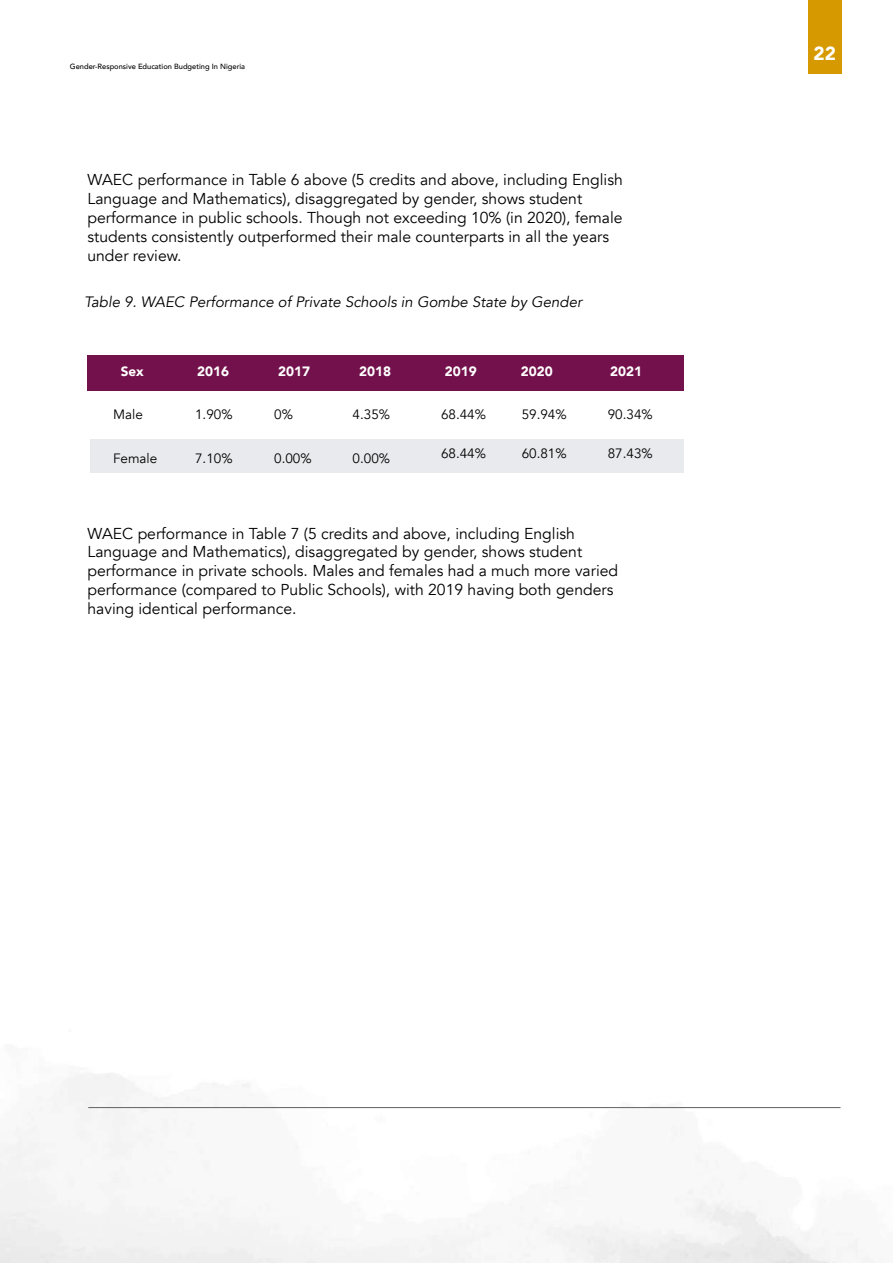
<style>
.page{position:relative;width:893px;height:1263px;background:#fff}
.page>*{position:absolute;margin:0;border:0;box-sizing:border-box;transform-origin:0 0}
.t1{font:900 18.9px "Avenir";color:#fff}
.t2{font:15.75px/18.9px "Avenir";color:#000}
.t3{font:italic 15px "Avenir";color:#000}
.t4{font:13.5px "Avenir";color:#000}
.t5{font:900 13.5px "Avenir";color:#fff}
.t6{font:500 7.5px "Avenir";color:#000}
</style>
<div class="page">
<hr style="left:88px;top:1107px;width:752px;height:1px;background:#606060">
<div style="left:808px;top:0;width:33px;height:74px;background:#d69900"></div>
<div style="left:90px;top:439px;width:593px;height:34px;background:#e8eaed"></div>
<div style="left:87px;top:355px;width:596px;height:36px;background:#72114b"></div>
<p class="t6" style="left:70px;top:59px;width:177px">Gender-Responsive Education Budgeting In Nigeria</p>
<p class="t2" style="left:87px;top:170px;width:537px">WAEC performance in Table 6 above (5 credits and above, including English Language and Mathematics), disaggregated by gender, shows student performance in public schools. Though not exceeding 10% (in 2020), female students consistently outperformed their male counterparts in all the years under review.</p>
<p class="t3" style="left:84px;top:293px;width:499px">Table 9. WAEC Performance of Private Schools in Gombe State by Gender</p>
<p class="t5" style="left:121px;top:360px;width:25px">Sex</p>
<p class="t5" style="left:197px;top:360px;width:33px">2016</p>
<p class="t5" style="left:278px;top:360px;width:33px">2017</p>
<p class="t5" style="left:359px;top:360px;width:33px">2018</p>
<p class="t5" style="left:445px;top:360px;width:33px">2019</p>
<p class="t5" style="left:521px;top:360px;width:33px">2020</p>
<p class="t5" style="left:610px;top:360px;width:33px">2021</p>
<p class="t4" style="left:608px;top:406px;width:47px">90.34%</p>
<p class="t4" style="left:608px;top:445px;width:47px">87.43%</p>
<p class="t4" style="left:113px;top:406px;width:31px">Male</p>
<p class="t4" style="left:113px;top:450px;width:46px">Female</p>
<p class="t4" style="left:274px;top:406px;width:20px">0%</p>
<p class="t4" style="left:274px;top:450px;width:39px">0.00%</p>
<p class="t4" style="left:353px;top:406px;width:39px">4.35%</p>
<p class="t4" style="left:353px;top:450px;width:39px">0.00%</p>
<p class="t4" style="left:441px;top:406px;width:47px">68.44%</p>
<p class="t4" style="left:441px;top:445px;width:47px">68.44%</p>
<p class="t4" style="left:522px;top:406px;width:47px">59.94%</p>
<p class="t4" style="left:522px;top:445px;width:47px">60.81%</p>
<p class="t4" style="left:195px;top:407px;width:39px">1.90%</p>
<p class="t4" style="left:195px;top:450px;width:39px">7.10%</p>
<p class="t2" style="left:87px;top:524px;width:532px">WAEC performance in Table 7 (5 credits and above, including English Language and Mathematics), disaggregated by gender, shows student performance in private schools. Males and females had a much more varied performance (compared to Public Schools), with 2019 having both genders having identical performance.</p>
<p class="t1" style="left:814px;top:37px;width:24px">22</p>
</div>
